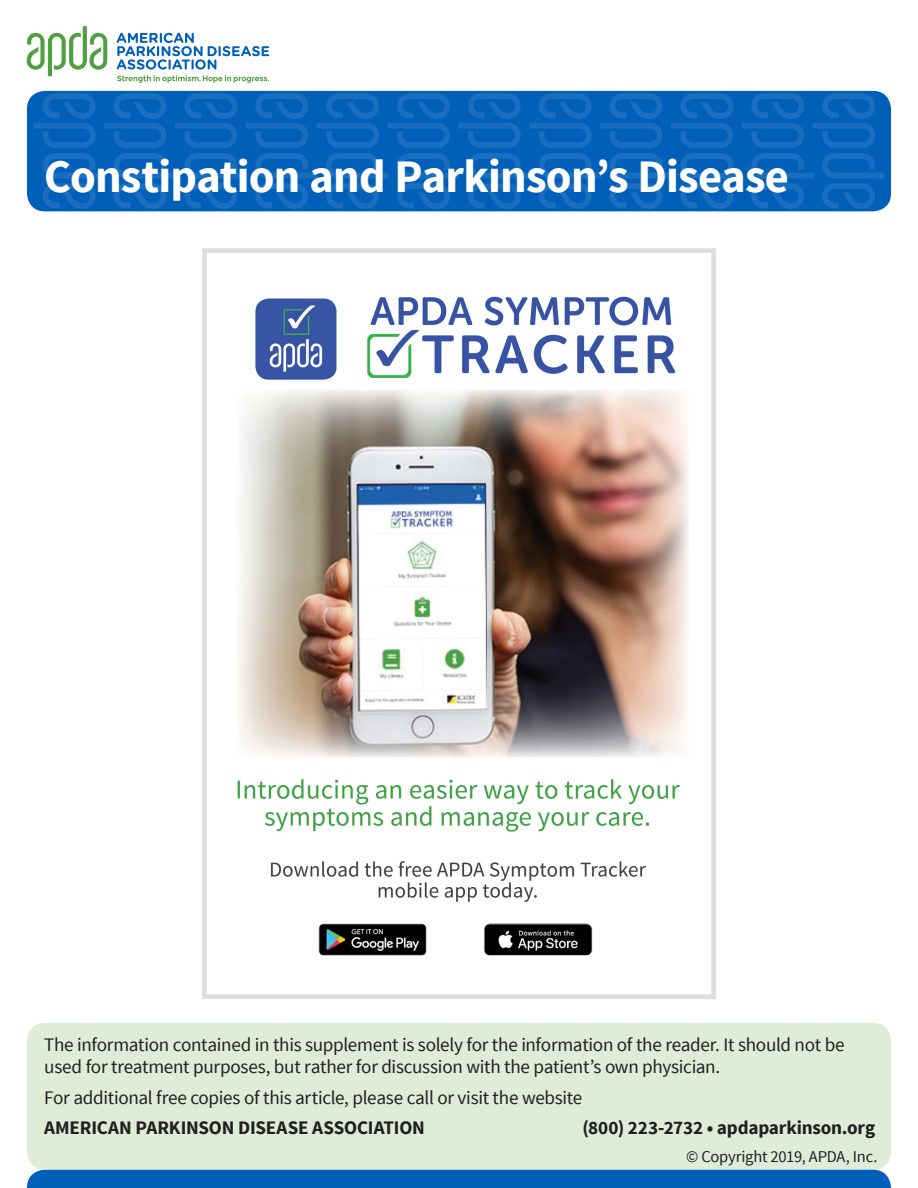
<style>
.page{position:relative;width:918px;height:1188px;background:#fff}
.page>*{position:absolute;margin:0;border:0;box-sizing:border-box;transform-origin:0 0}
.Lead-in_Text_12_75_1{font:700 46.5px "Source Sans Pro";letter-spacing:-.015em;color:#fff}
.Text{font:19.2px/22.5px "Source Sans Pro";letter-spacing:-.015em;color:#231f20}
.Text-2{font:700 19.2px "Source Sans Pro";letter-spacing:-.01em;color:#231f20}
.Copyright{font:16.5px "Source Sans Pro";letter-spacing:-.015em;color:#231f20}
</style>
<div class="page">
<div style="left:27px;top:1023px;width:864px;height:147px;background:#dfecd8;border-radius:18px"></div>
<div style="left:27px;top:91px;width:864px;height:120px;background:#005fb9;border-radius:18px"></div>
<svg style="left:33px;top:93px;width:852px;height:116px"></svg>
<div style="left:27px;top:1170px;width:864px;height:18px;background:#005fb9"></div>
<svg style="left:117px;top:33px;width:152px;height:50px"></svg>
<svg style="left:27px;top:26px;width:80px;height:50px"></svg>
<img style="left:202px;top:248px;width:514px;height:751px">
<p class="Lead-in_Text_12_75_1" style="left:44px;top:146px;width:746px">Constipation and Parkinson’s Disease</p>
<p class="Text" style="left:44px;top:1033px;width:802px">The information contained in this supplement is solely for the information of the reader. It should not be used for treatment purposes, but rather for discussion with the patient’s own physician.</p>
<p class="Text" style="left:44px;top:1086px;width:540px">For additional free copies of this article, please call or visit the website</p>
<p class="Text-2" style="left:44px;top:1116px;width:382px">AMERICAN PARKINSON DISEASE ASSOCIATION</p>
<p class="Text-2" style="left:582px;top:1116px;width:294px">(800) 223-2732 • apdaparkinson.org</p>
<p class="Copyright" style="left:686px;top:1146px;width:193px">© Copyright 2019, APDA, Inc.</p>
</div>
